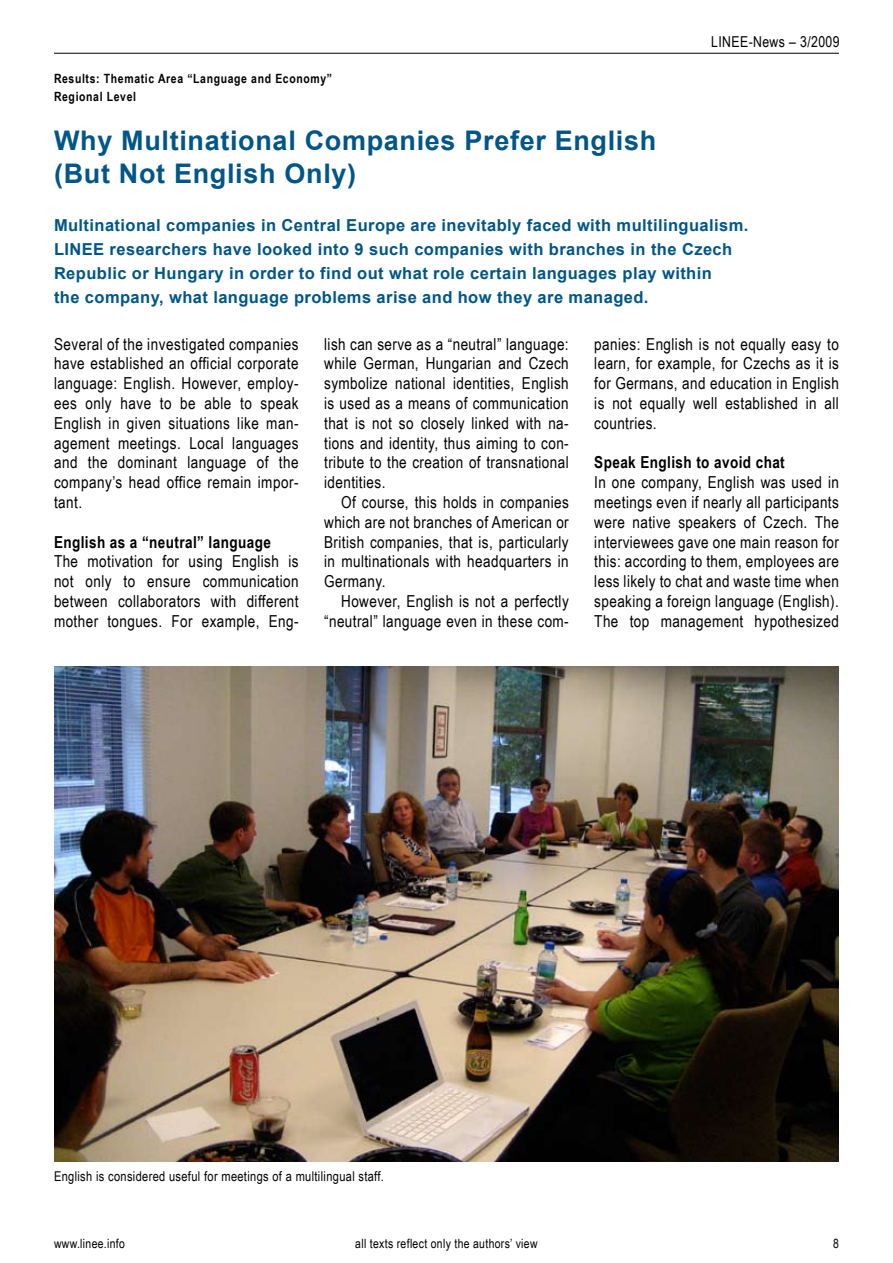
<style>
.page{position:relative;width:893px;height:1263px;background:#fff}
.page>*{position:absolute;margin:0;border:0;box-sizing:border-box;transform-origin:0 0}
.t1{font:700 27px/32.4px "Arial";letter-spacing:.025em;color:#005688}
.t2{font:16.5px/19.8px "Arial Narrow";letter-spacing:.025em;color:#000;text-align:justify}
.t3{font:700 16.5px/24px "Arial";letter-spacing:.025em;color:#005688}
.t4{font:700 16.5px "Arial Narrow";letter-spacing:.025em;color:#000}
.t5{font:15px "Arial Narrow";letter-spacing:.025em;color:#000}
.t6{font:13.5px "Arial Narrow";letter-spacing:.025em;color:#000}
.t7{font:700 12.75px/18px "Arial Narrow";letter-spacing:.05em;color:#000}
.t8{font:12.75px "Arial Narrow";letter-spacing:.025em;color:#000}
</style>
<div class="page">
<hr style="left:54px;top:53px;width:785px;height:1px;background:#000">
<img style="left:54px;top:666px;width:785px;height:495px">
<p class="t7" style="left:54px;top:69px;width:280px">Results: Thematic Area “Language and Economy”<br>Regional Level</p>
<p class="t5" style="left:711px;top:30px;width:130px">LINEE-News – 3/2009</p>
<h1 class="t1" style="left:54px;top:125px;width:604px">Why Multinational Companies Prefer English (But Not English Only)</h1>
<p class="t3" style="left:54px;top:213px;width:696px">Multinational companies in Central Europe are inevitably faced with multilingualism.<br>LINEE researchers have looked into 9 such companies with branches in the Czech Republic or Hungary in order to find out what role certain languages play within<br>the company, what language problems arise and how they are managed.</p>
<p class="t2" style="left:54px;top:333px;width:246px">Several of the investigated companies have established an official corporate language: English. However, employ&shy;ees only have to be able to speak English in given situations like man&shy;agement meetings. Local languages and the dominant language of the company’s head office remain impor&shy;tant.</p>
<p class="t4" style="left:54px;top:529px;width:218px">English as a “neutral” language</p>
<p class="t2" style="left:54px;top:551px;width:246px">The motivation for using English is not only to ensure communication between collaborators with different mother tongues. For example, Eng-</p>
<p class="t2" style="left:324px;top:333px;width:246px">lish can serve as a “neutral” language: while German, Hungarian and Czech symbolize national identities, English is used as a means of communication that is not so closely linked with na&shy;tions and identity, thus aiming to con&shy;tribute to the creation of transnational identities.</p>
<p class="t2" style="left:324px;top:492px;width:246px;text-indent:17px">Of course, this holds in companies which are not branches of American or British companies, that is, particularly in multinationals with headquarters in Germany.</p>
<p class="t2" style="left:324px;top:591px;width:246px;text-align:right">However, English is not a perfectly “neutral” language even in these com-</p>
<p class="t2" style="left:594px;top:333px;width:246px">panies: English is not equally easy to learn, for example, for Czechs as it is for Germans, and education in English is not equally well established in all countries.</p>
<p class="t4" style="left:594px;top:450px;width:192px">Speak English to avoid chat</p>
<p class="t2" style="left:594px;top:472px;width:246px">In one company, English was used in meetings even if nearly all participants were native speakers of Czech. The interviewees gave one main reason for this: according to them, employees are less likely to chat and waste time when speaking a foreign language (English).<br>The top management hypothesized</p>
<p class="t6" style="left:54px;top:1166px;width:332px">English is considered useful for meetings of a multilingual staff.</p>
<p class="t8" style="left:355px;top:1234px;width:184px">all texts reflect only the authors’ view</p>
<p class="t8" style="left:54px;top:1234px;width:72px">www.linee.info</p>
<p class="t8" style="left:833px;top:1234px;width:7px">8</p>
</div>
